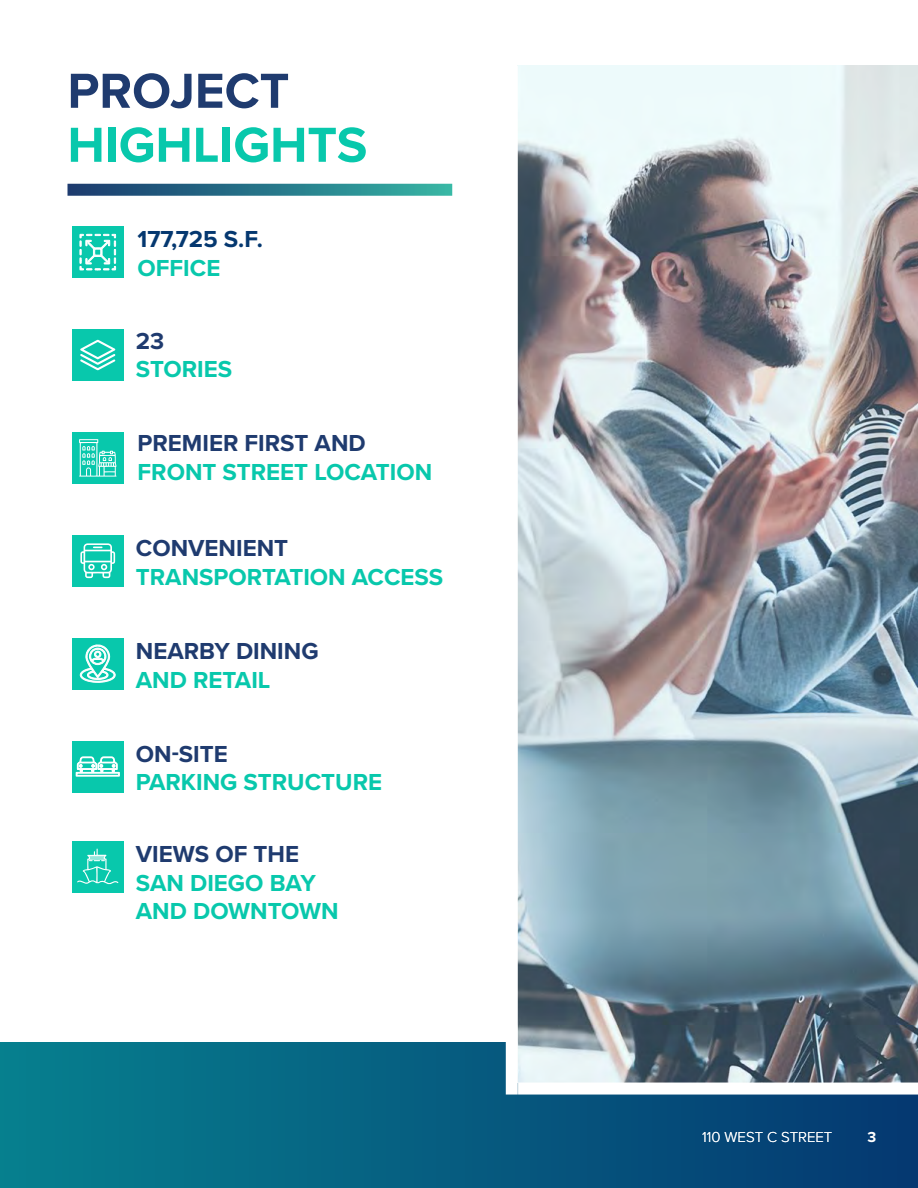
<style>
.page{position:relative;width:918px;height:1188px;background:#fff}
.page>*{position:absolute;margin:0;border:0;box-sizing:border-box;transform-origin:0 0}
.t1{font:700 51px "Proxima Nova";color:#08c8ac}
.t2{font:700 51px "Proxima Nova";color:#1f3b6f}
.t3{font:700 24px/28.8px "Proxima Nova";color:#08c8ac}
.t4{font:700 24px "Proxima Nova";color:#1f3b6f}
.t5{font:700 24px "Proxima Nova";color:#053870}
.t6{font:300 15px "Proxima Nova";color:#fff}
.t7{font:700 15px "Proxima Nova";color:#fff}
</style>
<div class="page">
<div style="left:0;top:1043px;width:918px;height:145px;background:linear-gradient(to right,#06808e,#053871)"></div>
<img style="left:518px;top:66px;width:400px;height:1017px">
<div style="left:506px;top:66px;width:12px;height:1029px;background:#fff"></div>
<div style="left:72px;top:741px;width:52px;height:51px;background:#08c8ac"></div>
<svg style="left:77px;top:757px;width:40px;height:15px"></svg>
<div style="left:76px;top:772px;width:43px;height:4px;border:1px solid #fff"></div>
<div style="left:77px;top:773px;width:42px;height:2px;border:1px solid #fff"></div>
<div style="left:72px;top:535px;width:52px;height:52px;background:#08c8ac"></div>
<svg style="left:0;top:1084px;width:1px;height:12px"></svg>
<div style="left:518px;top:1083px;width:400px;height:12px;background:#fff"></div>
<svg style="left:68px;top:184px;width:384px;height:12px;background:#2c788b"></svg>
<div style="left:72px;top:226px;width:52px;height:52px;background:#08c8ac"></div>
<div style="left:72px;top:329px;width:52px;height:52px;background:#08c8ac"></div>
<div style="left:72px;top:432px;width:52px;height:52px;background:#08c8ac"></div>
<div style="left:72px;top:841px;width:52px;height:52px;background:#08c8ac"></div>
<div style="left:72px;top:638px;width:52px;height:52px;background:#08c8ac"></div>
<svg style="left:80px;top:234px;width:36px;height:36px"></svg>
<svg style="left:80px;top:340px;width:35px;height:30px"></svg>
<svg style="left:79px;top:439px;width:38px;height:38px"></svg>
<svg style="left:80px;top:644px;width:36px;height:39px"></svg>
<svg style="left:80px;top:543px;width:35px;height:35px"></svg>
<svg style="left:77px;top:849px;width:41px;height:35px"></svg>
<h1 class="t2" style="left:68px;top:53px;width:223px">PROJECT</h1>
<h1 class="t1" style="left:68px;top:107px;width:301px">HIGHLIGHTS</h1>
<p class="t5" style="left:138px;top:221px;width:127px">177,725 S.F.</p>
<p class="t3" style="left:138px;top:253px;width:84px">OFFICE</p>
<p class="t4" style="left:136px;top:323px;width:30px">23</p>
<p class="t3" style="left:136px;top:354px;width:98px">STORIES</p>
<p class="t4" style="left:138px;top:425px;width:230px">PREMIER FIRST AND</p>
<p class="t3" style="left:138px;top:457px;width:296px">FRONT STREET LOCATION</p>
<p class="t4" style="left:136px;top:530px;width:154px">CONVENIENT</p>
<p class="t3" style="left:136px;top:562px;width:309px">TRANSPORTATION ACCESS</p>
<p class="t4" style="left:136px;top:633px;width:184px">NEARBY DINING</p>
<p class="t3" style="left:136px;top:665px;width:136px">AND RETAIL</p>
<p class="t4" style="left:136px;top:736px;width:93px">ON-SITE</p>
<p class="t3" style="left:136px;top:767px;width:248px">PARKING STRUCTURE</p>
<p class="t4" style="left:136px;top:836px;width:165px">VIEWS OF THE</p>
<p class="t3" style="left:136px;top:868px;width:204px">SAN DIEGO BAY<br>AND DOWNTOWN</p>
<p class="t6" style="left:702px;top:1126px;width:132px">110 WEST C STREET</p>
<p class="t7" style="left:868px;top:1125px;width:10px">3</p>
</div>
